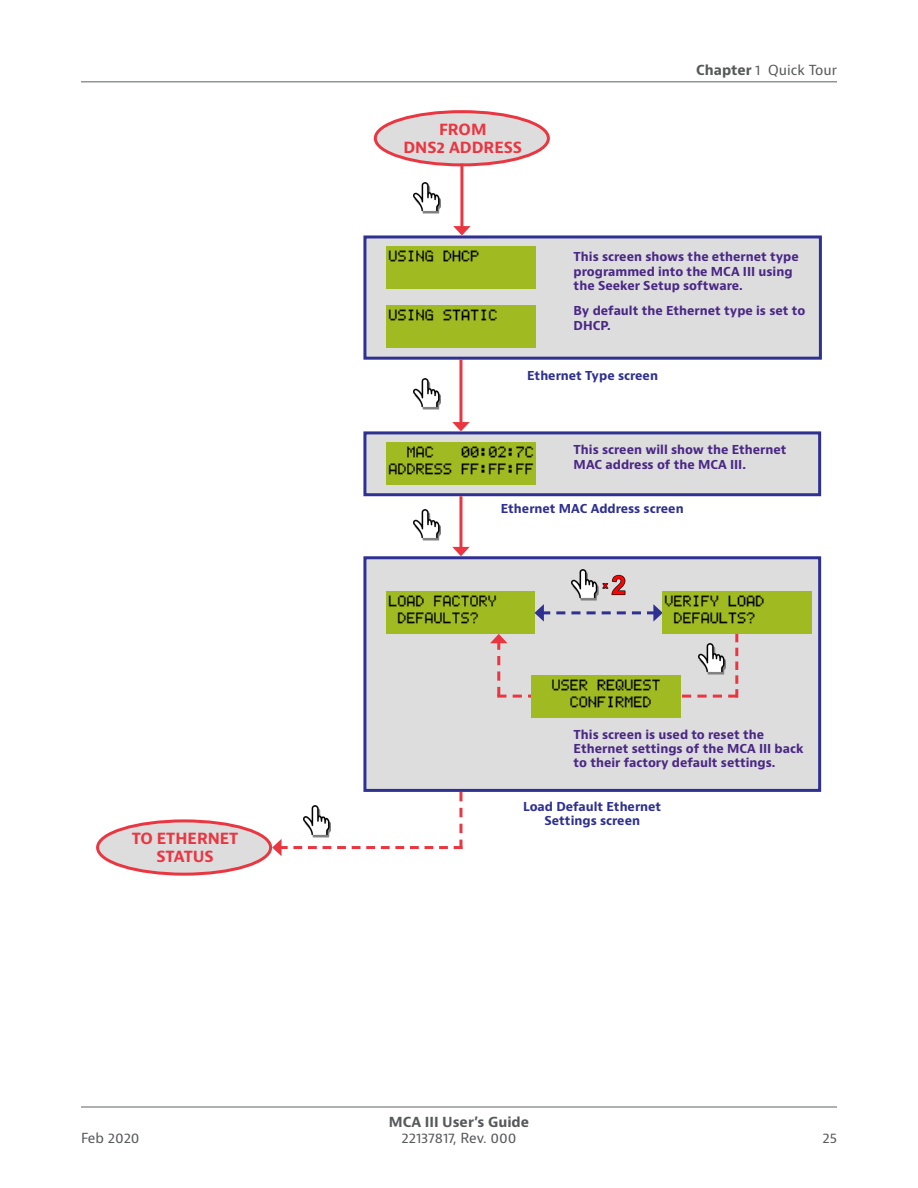
<style>
.page{position:relative;width:918px;height:1188px;background:#fff}
.page>*{position:absolute;margin:0;border:0;box-sizing:border-box;transform-origin:0 0}
.Body_1{font:700 15px/18px "Bernino Sans";color:#ea3641;text-align:center}
.t1{font:13.5px "Bernino Sans";color:#57585a}
.t2{font:700 13.5px "Bernino Sans";color:#57585a}
.Body_1-2{font:700 12px/14.4px "Bernino Sans";color:#4a2785}
.Body_1-3{font:700 12px/14.4px "Bernino Sans";color:#2e3092;text-align:center}
.s1{font-weight:700}
</style>
<div class="page">
<hr style="left:81px;top:1106px;width:756px;height:2px;background:#939598">
<hr style="left:81px;top:81px;width:756px;height:1px;background:#939598">
<div style="left:363px;top:431px;width:458px;height:65px;background:#ddddde;border:3px solid #2e3092"></div>
<img style="left:387px;top:442px;width:148px;height:42px">
<hr style="left:459px;top:496px;width:3px;height:54px;background:#ea3641">
<svg style="left:452px;top:547px;width:18px;height:9px"></svg>
<img style="left:414px;top:509px;width:27px;height:32px">
<div style="left:375px;top:112px;width:173px;height:53px;background:#ddddde;border-radius:50%"></div>
<div style="left:374px;top:110px;width:176px;height:56px;border:3px solid #ea3641;border-radius:50%"></div>
<hr style="left:460px;top:164px;width:3px;height:65px;background:#ea3641">
<svg style="left:453px;top:226px;width:18px;height:9px"></svg>
<img style="left:414px;top:182px;width:27px;height:32px">
<div style="left:363px;top:235px;width:459px;height:125px;background:#ddddde;border:3px solid #2e3092"></div>
<img style="left:387px;top:247px;width:148px;height:42px">
<img style="left:387px;top:305px;width:148px;height:42px">
<hr style="left:459px;top:359px;width:3px;height:66px;background:#ea3641">
<svg style="left:452px;top:422px;width:18px;height:9px"></svg>
<img style="left:414px;top:379px;width:27px;height:31px">
<div style="left:363px;top:556px;width:458px;height:236px;background:#ddddde;border:3px solid #2e3092"></div>
<div style="left:98px;top:821px;width:173px;height:53px;background:#ddddde;border-radius:50%"></div>
<div style="left:96px;top:819px;width:176px;height:57px;border:3px solid #ea3641;border-radius:50%"></div>
<img style="left:386px;top:592px;width:149px;height:42px">
<svg style="left:535px;top:604px;width:128px;height:18px"></svg>
<img style="left:663px;top:592px;width:148px;height:42px">
<svg style="left:490px;top:634px;width:248px;height:64px"></svg>
<img style="left:572px;top:570px;width:53px;height:31px">
<img style="left:698px;top:643px;width:27px;height:31px">
<img style="left:532px;top:675px;width:148px;height:42px">
<svg style="left:272px;top:792px;width:190px;height:64px"></svg>
<p class="Body_1" style="left:403px;top:121px;width:120px">FROM<br>DNS2 ADDRESS</p>
<p class="t1" style="left:696px;top:62px;width:142px"><span class="s1">Chapter</span> 1 Quick Tour</p>
<p class="Body_1-2" style="left:574px;top:250px;width:227px">This screen shows the ethernet type programmed into the MCA III using the Seeker Setup software.</p>
<p class="Body_1-2" style="left:574px;top:304px;width:233px">By default the Ethernet type is set to<br>DHCP.</p>
<p class="Body_1-3" style="left:527px;top:368px;width:132px">Ethernet Type screen</p>
<p class="Body_1-2" style="left:574px;top:443px;width:214px">This screen will show the Ethernet<br>MAC address of the MCA III.</p>
<p class="Body_1-3" style="left:501px;top:502px;width:184px">Ethernet MAC Address screen</p>
<p class="Body_1" style="left:132px;top:830px;width:108px">TO ETHERNET<br>STATUS</p>
<p class="Body_1-2" style="left:574px;top:727px;width:232px">This screen is used to reset the<br>Ethernet settings of the MCA III back to their factory default settings.</p>
<p class="Body_1-3" style="left:523px;top:800px;width:140px">Load Default Ethernet<br>Settings screen</p>
<p class="t2" style="left:389px;top:1113px;width:142px">MCA III User’s Guide</p>
<p class="t1" style="left:81px;top:1129px;width:60px">Feb 2020</p>
<p class="t1" style="left:401px;top:1129px;width:117px">22137817, Rev. 000</p>
<p class="t1" style="left:822px;top:1129px;width:16px">25</p>
</div>
